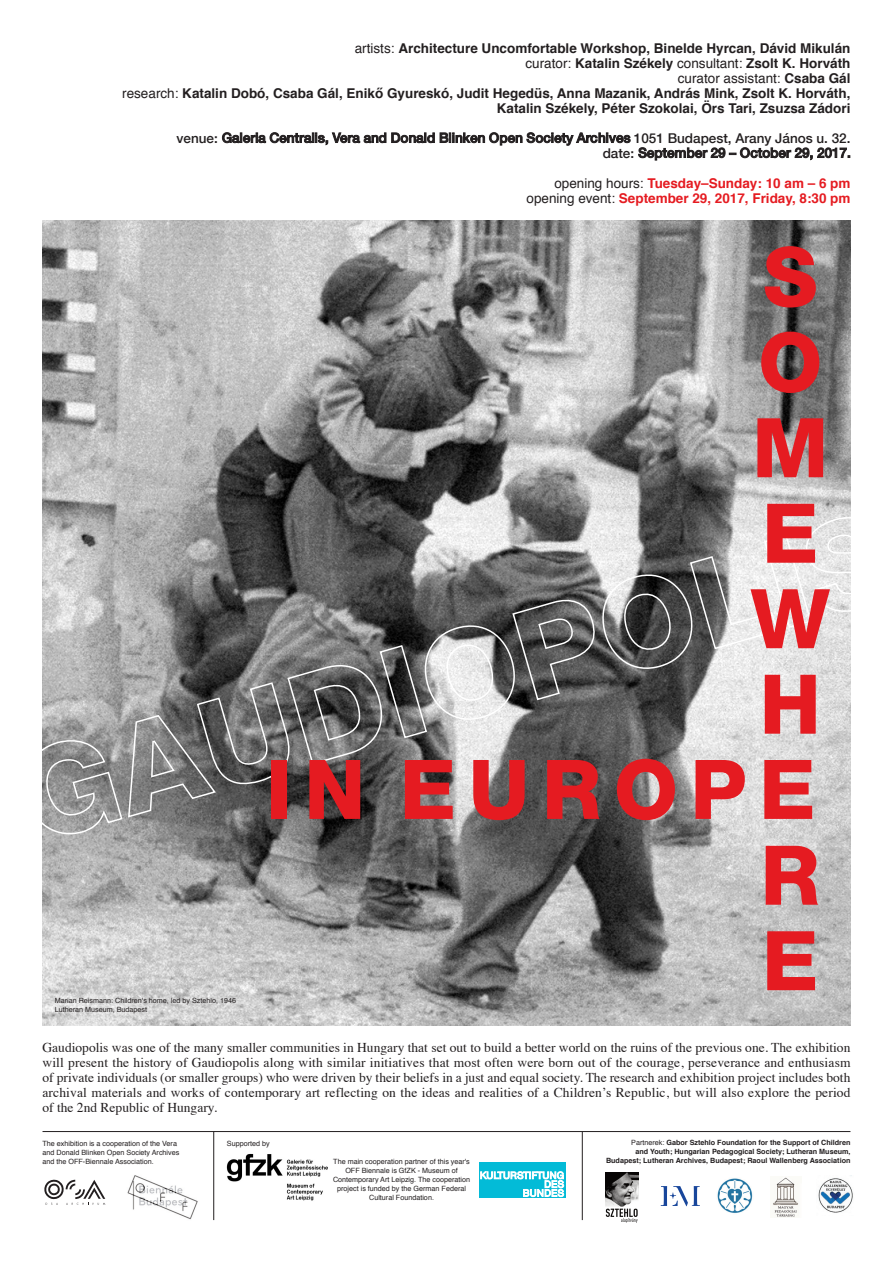
<style>
.page{position:relative;width:893px;height:1263px;background:#fff}
.page>*{position:absolute;margin:0;border:0;box-sizing:border-box;transform-origin:0 0}
.t1{font:800 82.5px/85.5px "Helvetica Neue";letter-spacing:.15em;color:#e51b21}
.t2{font:13.5px/15px "Times";letter-spacing:.01em;color:#231f20;text-align:justify}
.t3{font:700 13.5px/15px "Helvetica";color:#231f20;text-align:right}
.t4{font:500 13.5px/15px "Helvetica Neue";color:#231f20;text-align:right}
.t5{font:700 13.5px/15px "Helvetica";color:#e51b21;text-align:right}
.t6{font:7.2px/9px "Helvetica";color:#231f20}
.t7{font:700 7.2px/9px "Helvetica";color:#231f20;text-align:center}
.s1{font-weight:400}
.s2{font-weight:400;color:#231f20}
</style>
<div class="page">
<img style="left:43px;top:220px;width:807px;height:805px">
<svg style="left:42px;top:514px;width:809px;height:326px;background:#8b8b8b"></svg>
<svg style="left:44px;top:1180px;width:61px;height:25px"></svg>
<img style="left:226px;top:1153px;width:102px;height:48px">
<div style="left:479px;top:1162px;width:87px;height:36px;background:#03bbd7"></div>
<svg style="left:481px;top:1171px;width:83px;height:26px"></svg>
<img style="left:127px;top:1175px;width:71px;height:45px">
<hr style="left:43px;top:1131px;width:807px;height:1px;background:#231f20">
<hr style="left:213px;top:1131px;width:1px;height:89px;background:#231f20">
<hr style="left:582px;top:1131px;width:1px;height:89px;background:#231f20">
<svg style="left:661px;top:1186px;width:39px;height:20px"></svg>
<img style="left:717px;top:1178px;width:36px;height:35px">
<img style="left:818px;top:1175px;width:35px;height:38px">
<img style="left:772px;top:1177px;width:27px;height:40px">
<img style="left:605px;top:1173px;width:34px;height:50px">
<p class="t3" style="left:122px;top:41px;width:730px"><span class="s1">artists:</span> Architecture Uncomfortable Workshop, Binelde Hyrcan, Dávid Mikulán<br><span class="s1">curator:</span> Katalin Székely <span class="s1">consultant:</span> Zsolt K. Horváth<br><span class="s1">curator assistant:</span> Csaba Gál<br><span class="s1">research:</span> Katalin Dobó, Csaba Gál, Enikő Gyureskó, Judit Hegedüs, Anna Mazanik, András Mink, Zsolt K. Horváth, Katalin Székely, Péter Szokolai, Örs Tari, Zsuzsa Zádori</p>
<p class="t4" style="left:177px;top:130px;width:676px">venue: Galeria Centralis, Vera and Donald Blinken Open Society Archives 1051 Budapest, Arany János u. 32. date: September 29 – October 29, 2017.</p>
<p class="t5" style="left:527px;top:176px;width:325px"><span class="s2">opening hours:</span> Tuesday–Sunday: 10 am – 6 pm <span class="s2">opening event:</span> September 29, 2017, Friday, 8:30 pm</p>
<h1 class="t1" style="left:750px;top:241px;width:81px">S<br>O<br>M<br>E<br>W<br>H</h1>
<h1 class="t1" style="left:266px;top:754px;width:551px">IN EUROPE</h1>
<p class="t6" style="left:55px;top:997px;width:183px">Marian Reismann: Children's home, led by Sztehlo, 1946<br>Lutheran Museum, Budapest</p>
<h1 class="t1" style="left:760px;top:840px;width:61px">R<br>E</h1>
<p class="t2" style="left:42px;top:1041px;width:810px">Gaudiopolis was one of the many smaller communities in Hungary that set out to build a better world on the ruins of the previous one. The exhibition will present the history of Gaudiopolis along with similar initiatives that most often were born out of the courage, perseverance and enthusiasm of private individuals (or smaller groups) who were driven by their beliefs in a just and equal society. The research and exhibition project includes both archival materials and works of contemporary art reflecting on the ideas and realities of a Children’s Republic, but will also explore the period of the 2nd Republic of Hungary.</p>
<p class="t6" style="left:43px;top:1139px;width:138px">The exhibition is a cooperation of the Vera and Donald Blinken Open Society Archives and the OFF-Biennale Association.</p>
<p class="t6" style="left:227px;top:1139px;width:44px">Supported by</p>
<p class="t7" style="left:631px;top:1138px;width:221px"><span class="s1">Partnerek:</span> Gabor Sztehlo Foundation for the Support of Children and Youth; Hungarian Pedagogical Society; Lutheran Museum,</p>
<p class="t6" style="left:333px;top:1157px;width:138px">The main cooperation partner of this year's</p>
<p class="t7" style="left:606px;top:1156px;width:246px">Budapest; Lutheran Archives, Budapest; Raoul Wallenberg Association</p>
<p class="t6" style="left:333px;top:1166px;width:139px;text-align:center">OFF Biennale is GfZK - Museum of Contemporary Art Leipzig. The cooperation project is funded by the German Federal Cultural Foundation.</p>
</div>
